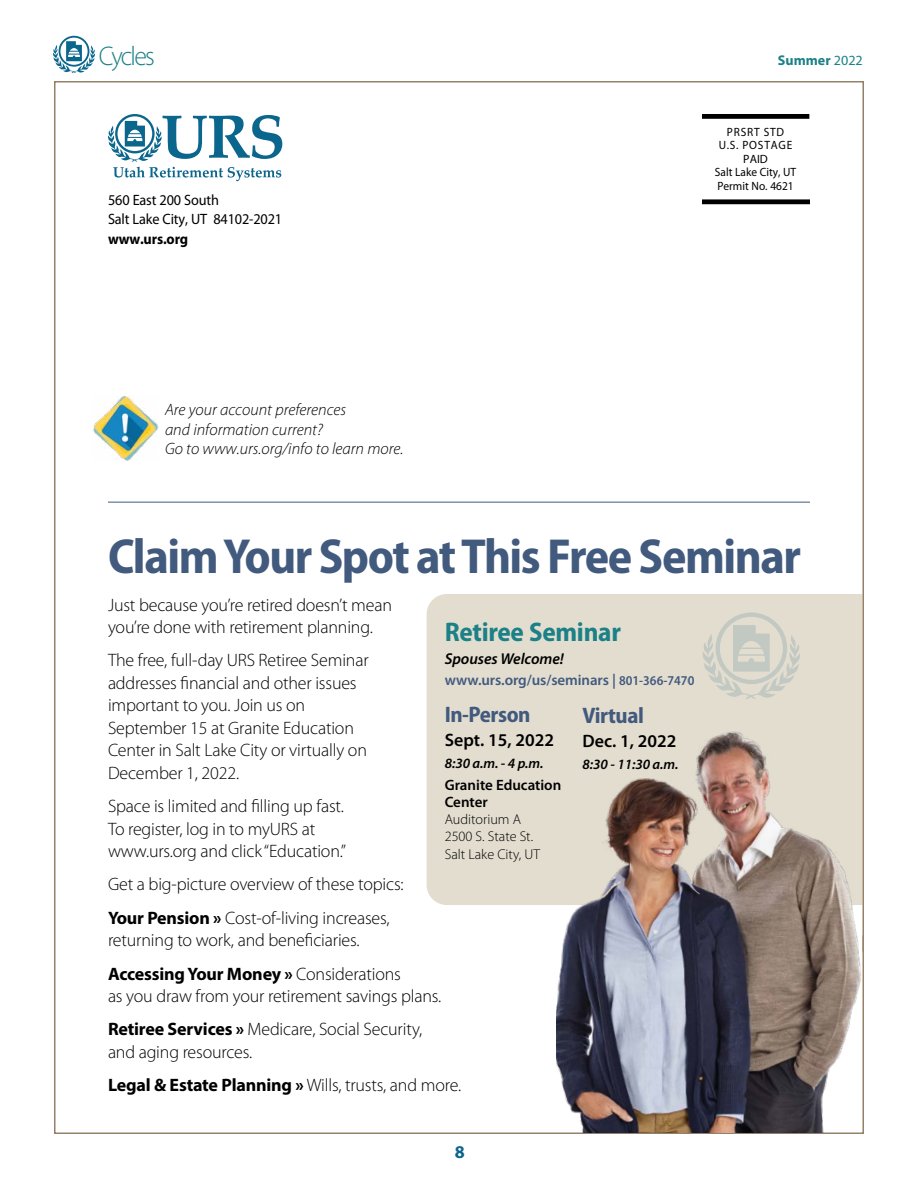
<style>
.page{position:relative;width:918px;height:1188px;background:#fff}
.page>*{position:absolute;margin:0;border:0;box-sizing:border-box;transform-origin:0 0}
.t1{font:700 semi-condensed 49.5px "Myriad Pro";letter-spacing:-.03em;color:#415a7d}
.t2{font:700 semi-condensed 27px "Myriad Pro";letter-spacing:-.01em;color:#1b8187}
.t3{font:300 27px "Myriad Pro";letter-spacing:-.07em;color:#1b8187;scale:.96 1}
.t4{font:700 semi-condensed 22.5px "Myriad Pro";letter-spacing:-.02em;color:#415a7d}
.t5{font:300 18px/22.5px "Myriad Pro";letter-spacing:-.01em;color:#000}
.t6{font:600 18px "Myriad Pro";color:#000}
.t7{font:700 18px "Myriad Pro";color:#0b668e}
.t8{font:italic 300 16.5px/19.5px "Myriad Pro";color:#000}
.t9{font:italic 600 15.75px "Myriad Pro";letter-spacing:-.005em;color:#000}
.t10{font:15px/19.5px "Myriad Pro";letter-spacing:-.01em;color:#000;scale:.95 1}
.t11{font:600 15px "Myriad Pro";letter-spacing:-.005em;color:#415a7d}
.t12{font:600 15px/17.2px "Myriad Pro";color:#000}
.t13{font:700 15px "Myriad Pro";letter-spacing:-.01em;color:#000;scale:.95 1}
.t14{font:300 14.25px/17.2px "Myriad Pro";color:#000}
.t15{font:italic 600 14.25px "Myriad Pro";letter-spacing:-.005em;color:#000}
.t16{font:700 14.1px "Myriad Pro";color:#1b8187}
.t17{font:12px/13.5px "Myriad Pro";color:#000;text-align:center;scale:.95 1}
.s1{font-weight:400}
.s2{font-stretch:semi-condensed;font-size:13.5px}
.s3{font-weight:700}
</style>
<div class="page">
<div style="left:427px;top:594px;width:434px;height:311px;background:#e3ddd0"></div>
<div style="left:702px;top:199px;width:108px;height:5px;background:#000"></div>
<div style="left:702px;top:114px;width:107px;height:5px;background:#000"></div>
<img style="left:93px;top:396px;width:66px;height:65px">
<svg style="left:108px;top:114px;width:174px;height:67px"></svg>
<svg style="left:53px;top:36px;width:42px;height:37px"></svg>
<hr style="left:108px;top:502px;width:702px;height:1px;background:#415a7d">
<div style="left:689px;top:602px;width:123px;height:114px;background:#e3ddd0"></div>
<svg style="left:703px;top:612px;width:97px;height:87px"></svg>
<img style="left:557px;top:728px;width:307px;height:404px">
<h2 class="t3" style="left:99px;top:39px;width:60px">Cycles</h2>
<p class="t10" style="left:108px;top:190px;width:185px">560 East 200 South<br>Salt Lake City, UT 84102-2021</p>
<p class="t13" style="left:108px;top:229px;width:86px">www.urs.org</p>
<p class="t8" style="left:165px;top:400px;width:240px">Are your account preferences<br>and information current?<br>Go to www.urs.org/info to learn more.</p>
<p class="t16" style="left:778px;top:51px;width:87px">Summer <span class="s1">2022</span></p>
<p class="t17" style="left:715px;top:125px;width:87px">PRSRT STD<br>U.S. POSTAGE<br>PAID<br>Salt Lake City, UT<br>Permit No. 4621</p>
<h1 class="t1" style="left:108px;top:529px;width:694px">Claim Your Spot at This Free Seminar</h1>
<h2 class="t2" style="left:445px;top:616px;width:178px">Retiree Seminar</h2>
<p class="t9" style="left:445px;top:648px;width:121px">Spouses Welcome!</p>
<p class="t11" style="left:445px;top:671px;width:251px">www.urs.org/us/seminars | <span class="s2">801-366-7470</span></p>
<p class="t4" style="left:445px;top:702px;width:87px">In-Person</p>
<p class="t6" style="left:445px;top:728px;width:111px">Sept. 15, 2022</p>
<p class="t15" style="left:445px;top:754px;width:100px">8:30 a.m. - 4 p.m.</p>
<p class="t12" style="left:445px;top:776px;width:118px">Granite Education<br>Center</p>
<p class="t14" style="left:445px;top:811px;width:97px">Auditorium A<br>2500 S. State St.<br>Salt Lake City, UT</p>
<p class="t5" style="left:108px;top:593px;width:286px">Just because you’re retired doesn’t mean you’re done with retirement planning.</p>
<p class="t5" style="left:108px;top:649px;width:262px">The free, full-day URS Retiree Seminar addresses financial and other issues important to you. Join us on<br>September 15 at Granite Education<br>Center in Salt Lake City or virtually on<br>December 1, 2022.</p>
<p class="t5" style="left:108px;top:795px;width:240px">Space is limited and filling up fast.<br>To register, log in to myURS at www.urs.org and click “Education.”</p>
<p class="t5" style="left:108px;top:868px;width:297px;line-height:33.3px">Get a big-picture overview of these topics:<br><span class="s3">Your Pension »</span> Cost-of-living increases,</p>
<p class="t5" style="left:108px;top:923px;width:295px;line-height:33.3px">returning to work, and beneficiaries.<br><span class="s3">Accessing Your Money »</span> Considerations</p>
<p class="t5" style="left:108px;top:979px;width:335px;line-height:33.3px">as you draw from your retirement savings plans.<br><span class="s3">Retiree Services »</span> Medicare, Social Security,</p>
<p class="t5" style="left:108px;top:1035px;width:355px;line-height:33.3px">and aging resources.<br><span class="s3">Legal &amp; Estate Planning »</span> Wills, trusts, and more.</p>
<p class="t4" style="left:583px;top:703px;width:63px">Virtual</p>
<p class="t6" style="left:583px;top:729px;width:95px">Dec. 1, 2022</p>
<p class="t15" style="left:583px;top:755px;width:97px">8:30 - 11:30 a.m.</p>
<p class="t7" style="left:455px;top:1140px;width:11px">8</p>
</div>
